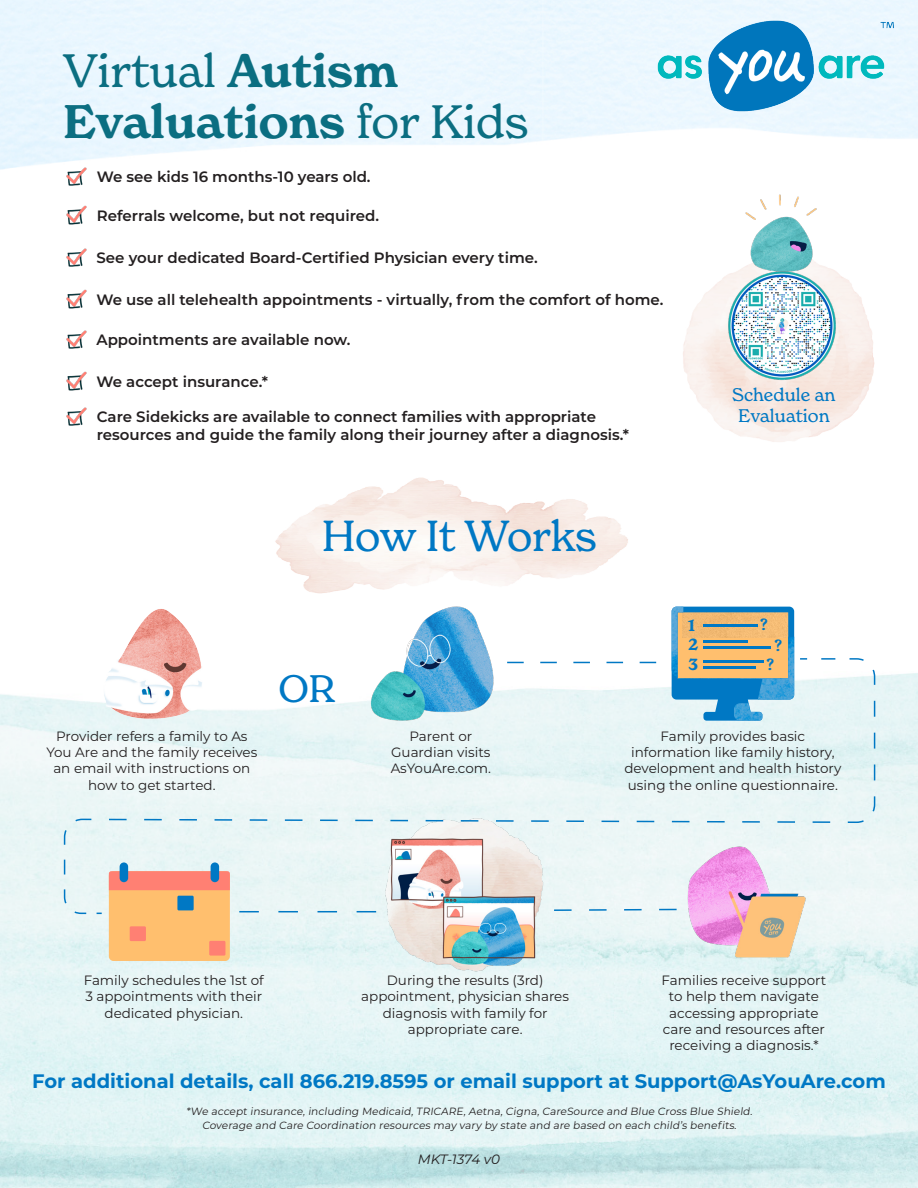
<style>
.page{position:relative;width:918px;height:1188px;background:#fff}
.page>*{position:absolute;margin:0;border:0;box-sizing:border-box;transform-origin:0 0}
.t1{font:600 46.2px/51px "New Spirit";color:#0b6e81}
.t2{font:42.9px "New Spirit";letter-spacing:-.01em;color:#0078c4}
.t3{font:37.8px "New Spirit";color:#0078c4}
.t4{font:700 19.5px "Montserrat";color:#0078c4}
.t5{font:18px/21px "New Spirit";color:#0078c4;text-align:center}
.t6{font:600 15.75px "New Spirit";color:#0078c4}
.t7{font:600 15px/18px "Montserrat";color:#231f20}
.t8{font:13.5px/16.2px "Montserrat";color:#231f20;text-align:center}
.t9{font:italic 100 13.5px "Montserrat";letter-spacing:-.005em;color:#231f20}
.t10{font:10.5px/13.5px "Montserrat";color:#231f20;text-align:center}
.s1{font-weight:400}
</style>
<div class="page">
<img style="left:0;top:673px;width:918px;height:515px">
<img style="left:643px;top:12px;width:257px;height:107px">
<img style="left:121px;top:609px;width:79px;height:48px">
<img style="left:406px;top:606px;width:84px;height:51px">
<img style="left:381px;top:915px;width:164px;height:64px">
<img style="left:682px;top:915px;width:129px;height:47px">
<div style="left:109px;top:871px;width:121px;height:90px;background:#ffbf6e;border-radius:5px"></div>
<div style="left:130px;top:926px;width:16px;height:15px;background:#ff8073"></div>
<div style="left:209px;top:941px;width:16px;height:15px;background:#ff8073"></div>
<img style="left:672px;top:607px;width:122px;height:50px">
<img style="left:787px;top:637px;width:7px;height:20px">
<hr style="left:703px;top:624px;width:55px;height:2px;background:#0078c4">
<hr style="left:703px;top:641px;width:45px;height:2px;background:#0078c4">
<hr style="left:703px;top:647px;width:68px;height:2px;background:#0078c4">
<img style="left:275px;top:477px;width:353px;height:117px">
<img style="left:726px;top:269px;width:112px;height:112px;border-radius:56px">
<img style="left:744px;top:194px;width:75px;height:80px">
<svg style="left:63px;top:657px;width:813px;height:258px"></svg>
<svg style="left:239px;top:911px;width:137px;height:1px"></svg>
<svg style="left:553px;top:908px;width:125px;height:4px"></svg>
<img style="left:66px;top:167px;width:21px;height:19px">
<img style="left:66px;top:205px;width:21px;height:20px">
<img style="left:66px;top:248px;width:21px;height:19px">
<img style="left:66px;top:289px;width:21px;height:20px">
<img style="left:66px;top:330px;width:21px;height:19px">
<img style="left:66px;top:371px;width:21px;height:20px">
<img style="left:66px;top:407px;width:21px;height:19px">
<p class="t1" style="left:63px;top:45px;width:467px"><span class="s1">Virtual</span> Autism<br>Evaluations <span class="s1">for Kids</span></p>
<p class="t7" style="left:97px;top:167px;width:275px">We see kids 16 months-10 years old.</p>
<p class="t7" style="left:97px;top:206px;width:284px">Referrals welcome, but not required.</p>
<p class="t7" style="left:96px;top:248px;width:443px">See your dedicated Board-Certified Physician every time.</p>
<p class="t7" style="left:96px;top:290px;width:569px">We use all telehealth appointments - virtually, from the comfort of home.</p>
<p class="t7" style="left:96px;top:330px;width:255px">Appointments are available now.</p>
<p class="t7" style="left:96px;top:372px;width:173px">We accept insurance.*</p>
<p class="t7" style="left:97px;top:407px;width:534px">Care Sidekicks are available to connect families with appropriate resources and guide the family along their journey after a diagnosis.*</p>
<p class="t5" style="left:732px;top:384px;width:105px">Schedule an<br>Evaluation</p>
<p class="t2" style="left:322px;top:510px;width:277px">How It Works</p>
<p class="t3" style="left:278px;top:665px;width:59px">OR</p>
<p class="t6" style="left:688px;top:616px;width:8px">1</p>
<p class="t6" style="left:760px;top:615px;width:9px">?</p>
<p class="t6" style="left:766px;top:654px;width:9px">?</p>
<p class="t6" style="left:688px;top:635px;width:11px">2</p>
<p class="t6" style="left:774px;top:635px;width:9px">?</p>
<p class="t6" style="left:689px;top:654px;width:11px">3</p>
<p class="t8" style="left:46px;top:728px;width:212px">Provider refers a family to As<br>You Are and the family receives an email with instructions on how to get started.</p>
<p class="t8" style="left:391px;top:728px;width:101px">Parent or<br>Guardian visits</p>
<p class="t8" style="left:391px;top:760px;width:102px">AsYouAre.com.</p>
<p class="t8" style="left:624px;top:728px;width:219px">Family provides basic information like family history, development and health history using the online questionnaire.</p>
<p class="t8" style="left:84px;top:972px;width:182px">Family schedules the 1st of<br>3 appointments with their dedicated physician.</p>
<p class="t8" style="left:361px;top:972px;width:209px">During the results (3rd) appointment, physician shares diagnosis with family for appropriate care.</p>
<p class="t8" style="left:662px;top:972px;width:166px">Families receive support to help them navigate accessing appropriate care and resources after receiving a diagnosis.*</p>
<p class="t4" style="left:32px;top:1067px;width:855px">For additional details, call 866.219.8595 or email support at Support@AsYouAre.com</p>
<p class="t10" style="left:186px;top:1104px;width:570px">*We accept insurance, including Medicaid, TRICARE, Aetna, Cigna, CareSource and Blue Cross Blue Shield.<br>Coverage and Care Coordination resources may vary by state and are based on each child’s benefits.</p>
<p class="t9" style="left:418px;top:1150px;width:84px">MKT-1374 v0</p>
</div>
